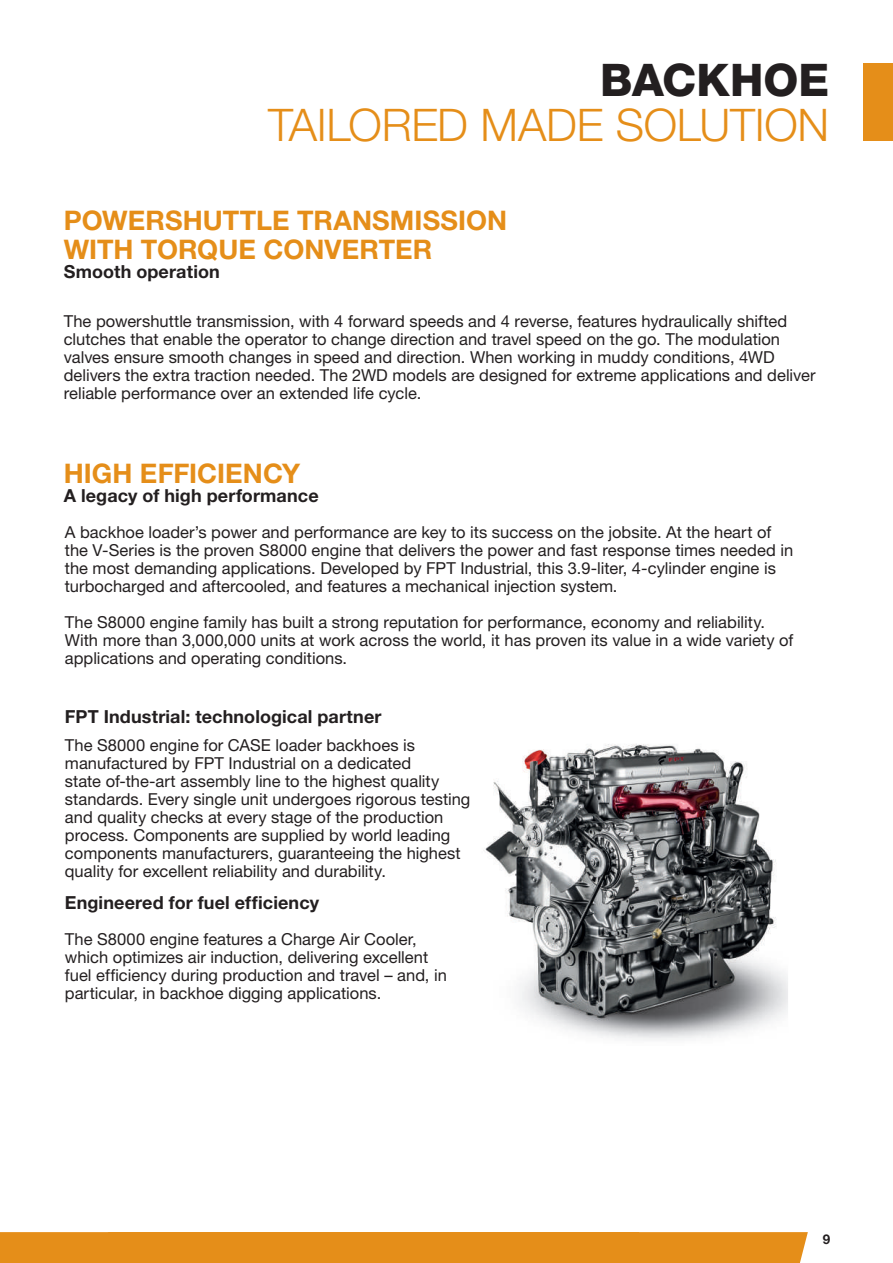
<style>
.page{position:relative;width:893px;height:1263px;background:#fff}
.page>*{position:absolute;margin:0;border:0;box-sizing:border-box;transform-origin:0 0}
.t1{font:300 45px "Helvetica Neue LT Pro";letter-spacing:-.005em;color:#e58e19}
.t2{font:800 45px "Helvetica Neue LT Pro";color:#231f20}
.t3{font:700 27px/29.5px "Helvetica Neue LT Pro";color:#e58e19}
.t4{font:700 18px "Helvetica Neue LT Pro";letter-spacing:.005em;color:#231f20}
.t5{font:16.5px/18px "Helvetica Neue LT Pro";color:#231f20}
.t6{font:700 13.5px "Helvetica Neue LT Std";color:#231f20}
</style>
<div class="page">
<div style="left:0;top:1232px;width:808px;height:31px;background:#e58e19"></div>
<img style="left:483px;top:744px;width:305px;height:296px">
<div style="left:863px;top:64px;width:30px;height:77px;background:#e58e19"></div>
<h1 class="t2" style="left:600px;top:53px;width:231px">BACKHOE</h1>
<h1 class="t1" style="left:268px;top:97px;width:563px">TAILORED MADE SOLUTION</h1>
<h2 class="t3" style="left:64px;top:205px;width:445px">POWERSHUTTLE TRANSMISSION<br>WITH TORQUE CONVERTER</h2>
<p class="t4" style="left:64px;top:261px;width:158px">Smooth operation</p>
<p class="t5" style="left:64px;top:312px;width:753px">The powershuttle transmission, with 4 forward speeds and 4 reverse, features hydraulically shifted clutches that enable the operator to change direction and travel speed on the go. The modulation valves ensure smooth changes in speed and direction. When working in muddy conditions, 4WD delivers the extra traction needed. The 2WD models are designed for extreme applications and deliver reliable performance over an extended life cycle.</p>
<h2 class="t3" style="left:64px;top:458px;width:238px">HIGH EFFICIENCY</h2>
<p class="t4" style="left:64px;top:485px;width:256px">A legacy of high performance</p>
<p class="t5" style="left:65px;top:523px;width:730px">A backhoe loader’s power and performance are key to its success on the jobsite. At the heart of the V-Series is the proven S8000 engine that delivers the power and fast response times needed in the most demanding applications. Developed by FPT Industrial, this 3.9-liter, 4-cylinder engine is turbocharged and aftercooled, and features a mechanical injection system.</p>
<p class="t5" style="left:65px;top:613px;width:730px">The S8000 engine family has built a strong reputation for performance, economy and reliability.<br>With more than 3,000,000 units at work across the world, it has proven its value in a wide variety of applications and operating conditions.</p>
<p class="t4" style="left:65px;top:705px;width:318px">FPT Industrial: technological partner</p>
<p class="t5" style="left:65px;top:736px;width:407px">The S8000 engine for CASE loader backhoes is manufactured by FPT Industrial on a dedicated<br>state of-the-art assembly line to the highest quality standards. Every single unit undergoes rigorous testing and quality checks at every stage of the production process. Components are supplied by world leading components manufacturers, guaranteeing the highest quality for excellent reliability and durability.</p>
<p class="t4" style="left:65px;top:891px;width:256px">Engineered for fuel efficiency</p>
<p class="t5" style="left:65px;top:929px;width:383px">The S8000 engine features a Charge Air Cooler, which optimizes air induction, delivering excellent fuel efficiency during production and travel – and, in particular, in backhoe digging applications.</p>
<p class="t6" style="left:823px;top:1230px;width:9px">9</p>
</div>
